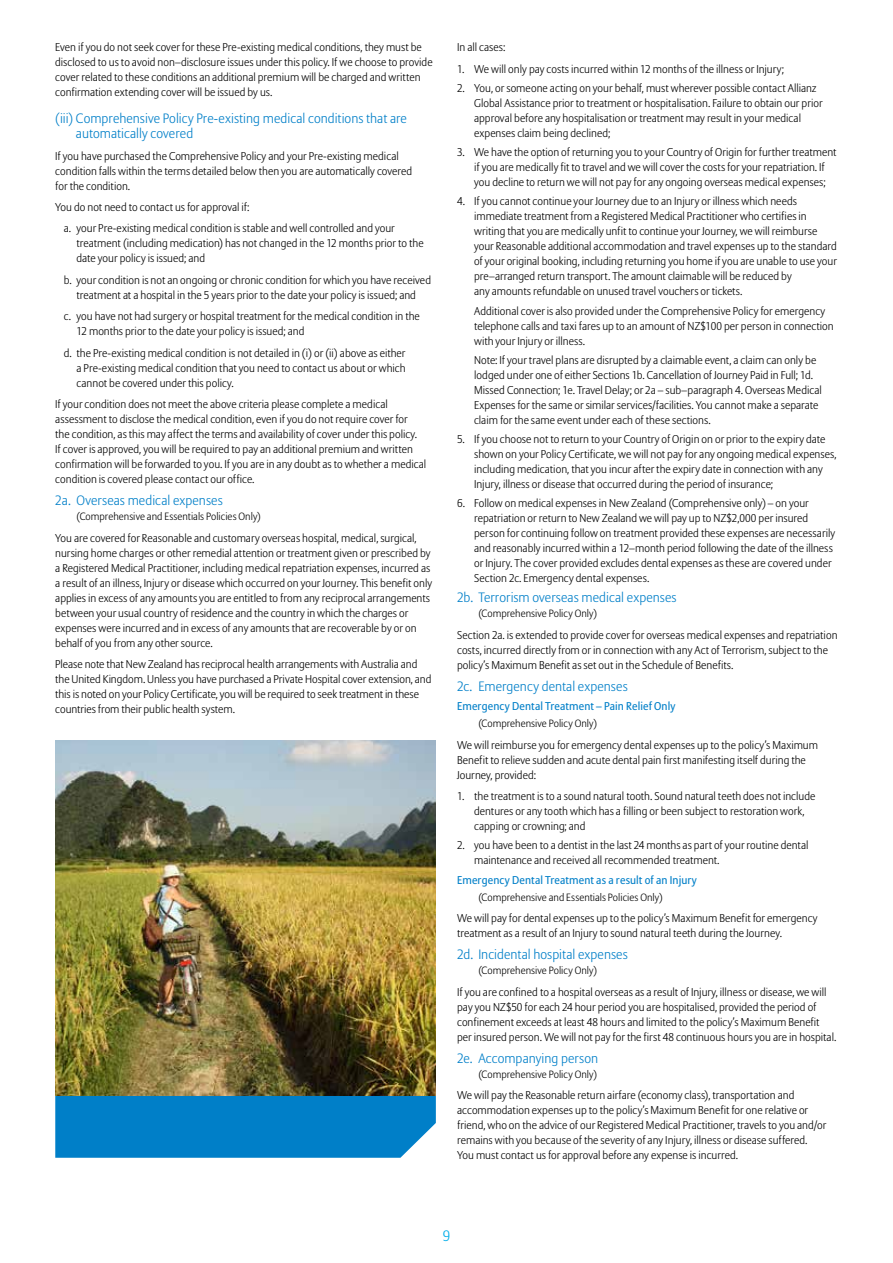
<style>
.page{position:relative;width:893px;height:1263px;background:#fff}
.page>*{position:absolute;margin:0;border:0;box-sizing:border-box;transform-origin:0 0}
.t1{font:300 15px "Allianz Sans";color:#00ade9}
.t2{font:300 13.5px/15.8px "Allianz Sans";letter-spacing:.005em;color:#007fc8}
.t3{font:300 11.25px/15px "Allianz Sans";color:#000}
.t4{font:11.25px "Allianz Sans";letter-spacing:.015em;color:#007fc8}
.t5{font:300 10.5px "Allianz Sans";letter-spacing:.005em;color:#000}
</style>
<div class="page">
<div style="left:55px;top:1095px;width:381px;height:63px;background:#007fc8"></div>
<img style="left:55px;top:741px;width:381px;height:354px">
<p class="t3" style="left:55px;top:40px;width:379px">Even if you do not seek cover for these Pre-existing medical conditions, they must be disclosed to us to avoid non–disclosure issues under this policy. If we choose to provide cover related to these conditions an additional premium will be charged and written confirmation extending cover will be issued by us.</p>
<p class="t2" style="left:76px;top:110px;width:332px;text-indent:-21px">(iii) Comprehensive Policy Pre-existing medical conditions that are automatically covered</p>
<p class="t3" style="left:55px;top:148px;width:359px">If you have purchased the Comprehensive Policy and your Pre-existing medical condition falls within the terms detailed below then you are automatically covered for the condition.</p>
<p class="t3" style="left:64px;top:196px;width:333px;line-height:21.3px;text-indent:-9px">You do not need to contact us for approval if:<br>a. your Pre-existing medical condition is stable and well controlled and your</p>
<p class="t3" style="left:77px;top:236px;width:349px">treatment (including medication) has not changed in the 12 months prior to the date your policy is issued; and</p>
<p class="t3" style="left:64px;top:272px;width:369px;text-align:center">b. your condition is not an ongoing or chronic condition for which you have received treatment at a hospital in the 5 years prior to the date your policy is issued; and</p>
<p class="t3" style="left:77px;top:309px;width:345px;text-indent:-13px">c. you have not had surgery or hospital treatment for the medical condition in the<br>12 months prior to the date your policy is issued; and</p>
<p class="t3" style="left:77px;top:345px;width:330px;text-align:justify;text-indent:-13px">d. the Pre-existing medical condition is not detailed in (i) or (ii) above as either a Pre-existing medical condition that you need to contact us about or which cannot be covered under this policy.</p>
<p class="t3" style="left:55px;top:396px;width:373px">If your condition does not meet the above criteria please complete a medical assessment to disclose the medical condition, even if you do not require cover for<br>the condition, as this may affect the terms and availability of cover under this policy.<br>If cover is approved, you will be required to pay an additional premium and written confirmation will be forwarded to you. If you are in any doubt as to whether a medical condition is covered please contact our office.</p>
<p class="t2" style="left:55px;top:492px;width:169px">2a. Overseas medical expenses</p>
<p class="t5" style="left:77px;top:510px;width:186px">(Comprehensive and Essentials Policies Only)</p>
<p class="t3" style="left:55px;top:530px;width:378px">You are covered for Reasonable and customary overseas hospital, medical, surgical, nursing home charges or other remedial attention or treatment given or prescribed by a Registered Medical Practitioner, including medical repatriation expenses, incurred as a result of an illness, Injury or disease which occurred on your Journey. This benefit only applies in excess of any amounts you are entitled to from any reciprocal arrangements between your usual country of residence and the country in which the charges or expenses were incurred and in excess of any amounts that are recoverable by or on behalf of you from any other source.</p>
<p class="t3" style="left:55px;top:656px;width:378px">Please note that New Zealand has reciprocal health arrangements with Australia and the United Kingdom. Unless you have purchased a Private Hospital cover extension, and this is noted on your Policy Certificate, you will be required to seek treatment in these countries from their public health system.</p>
<p class="t3" style="left:457px;top:40px;width:50px">In all cases:</p>
<p class="t3" style="left:457px;top:61px;width:328px">1. We will only pay costs incurred within 12 months of the illness or Injury;</p>
<p class="t3" style="left:474px;top:80px;width:350px;text-indent:-17px">2. You, or someone acting on your behalf, must wherever possible contact Allianz Global Assistance prior to treatment or hospitalisation. Failure to obtain our prior approval before any hospitalisation or treatment may result in your medical expenses claim being declined;</p>
<p class="t3" style="left:457px;top:144px;width:381px;text-align:center">3. We have the option of returning you to your Country of Origin for further treatment if you are medically fit to travel and we will cover the costs for your repatriation. If<br>you decline to return we will not pay for any ongoing overseas medical expenses;</p>
<p class="t3" style="left:474px;top:194px;width:364px;text-indent:-17px">4. If you cannot continue your Journey due to an Injury or illness which needs immediate treatment from a Registered Medical Practitioner who certifies in writing that you are medically unfit to continue your Journey, we will reimburse your Reasonable additional accommodation and travel expenses up to the standard of your original booking, including returning you home if you are unable to use your pre–arranged return transport. The amount claimable will be reduced by<br>any amounts refundable on unused travel vouchers or tickets.</p>
<p class="t3" style="left:474px;top:303px;width:361px">Additional cover is also provided under the Comprehensive Policy for emergency telephone calls and taxi fares up to an amount of NZ$100 per person in connection with your Injury or illness.</p>
<p class="t3" style="left:474px;top:352px;width:349px">Note: If your travel plans are disrupted by a claimable event, a claim can only be lodged under one of either Sections 1b. Cancellation of Journey Paid in Full; 1d.<br>Missed Connection; 1e. Travel Delay; or 2a – sub–paragraph 4. Overseas Medical Expenses for the same or similar services/facilities. You cannot make a separate claim for the same event under each of these sections.</p>
<p class="t3" style="left:474px;top:431px;width:364px;text-indent:-17px">5. If you choose not to return to your Country of Origin on or prior to the expiry date shown on your Policy Certificate, we will not pay for any ongoing medical expenses, including medication, that you incur after the expiry date in connection with any Injury, illness or disease that occurred during the period of insurance;</p>
<p class="t3" style="left:474px;top:496px;width:363px;text-indent:-17px">6. Follow on medical expenses in New Zealand (Comprehensive only) – on your repatriation or return to New Zealand we will pay up to NZ$2,000 per insured person for continuing follow on treatment provided these expenses are necessarily and reasonably incurred within a 12–month period following the date of the illness or Injury. The cover provided excludes dental expenses as these are covered under Section 2c. Emergency dental expenses.</p>
<p class="t2" style="left:457px;top:590px;width:221px">2b. Terrorism overseas medical expenses</p>
<p class="t5" style="left:478px;top:607px;width:120px">(Comprehensive Policy Only)</p>
<p class="t3" style="left:457px;top:627px;width:382px">Section 2a. is extended to provide cover for overseas medical expenses and repatriation costs, incurred directly from or in connection with any Act of Terrorism, subject to the policy’s Maximum Benefit as set out in the Schedule of Benefits.</p>
<p class="t2" style="left:457px;top:678px;width:172px">2c. Emergency dental expenses</p>
<p class="t4" style="left:457px;top:699px;width:220px">Emergency Dental Treatment – Pain Relief Only</p>
<p class="t5" style="left:478px;top:717px;width:120px">(Comprehensive Policy Only)</p>
<p class="t3" style="left:457px;top:737px;width:362px">We will reimburse you for emergency dental expenses up to the policy’s Maximum<br>Benefit to relieve sudden and acute dental pain first manifesting itself during the<br>Journey, provided:</p>
<p class="t3" style="left:474px;top:788px;width:343px;text-indent:-17px">1. the treatment is to a sound natural tooth. Sound natural teeth does not include dentures or any tooth which has a filling or been subject to restoration work, capping or crowning; and</p>
<p class="t3" style="left:474px;top:838px;width:336px;text-indent:-17px">2. you have been to a dentist in the last 24 months as part of your routine dental maintenance and received all recommended treatment.</p>
<p class="t4" style="left:457px;top:873px;width:241px">Emergency Dental Treatment as a result of an Injury</p>
<p class="t5" style="left:478px;top:891px;width:186px">(Comprehensive and Essentials Policies Only)</p>
<p class="t3" style="left:457px;top:910px;width:362px">We will pay for dental expenses up to the policy’s Maximum Benefit for emergency treatment as a result of an Injury to sound natural teeth during the Journey.</p>
<p class="t2" style="left:457px;top:946px;width:172px">2d. Incidental hospital expenses</p>
<p class="t5" style="left:478px;top:964px;width:120px">(Comprehensive Policy Only)</p>
<p class="t3" style="left:457px;top:984px;width:381px">If you are confined to a hospital overseas as a result of Injury, illness or disease, we will pay you NZ$50 for each 24 hour period you are hospitalised, provided the period of confinement exceeds at least 48 hours and limited to the policy’s Maximum Benefit per insured person. We will not pay for the first 48 continuous hours you are in hospital.</p>
<p class="t2" style="left:457px;top:1050px;width:143px">2e. Accompanying person</p>
<p class="t5" style="left:478px;top:1068px;width:120px">(Comprehensive Policy Only)</p>
<p class="t3" style="left:457px;top:1087px;width:371px">We will pay the Reasonable return airfare (economy class), transportation and accommodation expenses up to the policy’s Maximum Benefit for one relative or friend, who on the advice of our Registered Medical Practitioner, travels to you and/or remains with you because of the severity of any Injury, illness or disease suffered.<br>You must contact us for approval before any expense is incurred.</p>
<h1 class="t1" style="left:443px;top:1227px;width:9px">9</h1>
</div>
